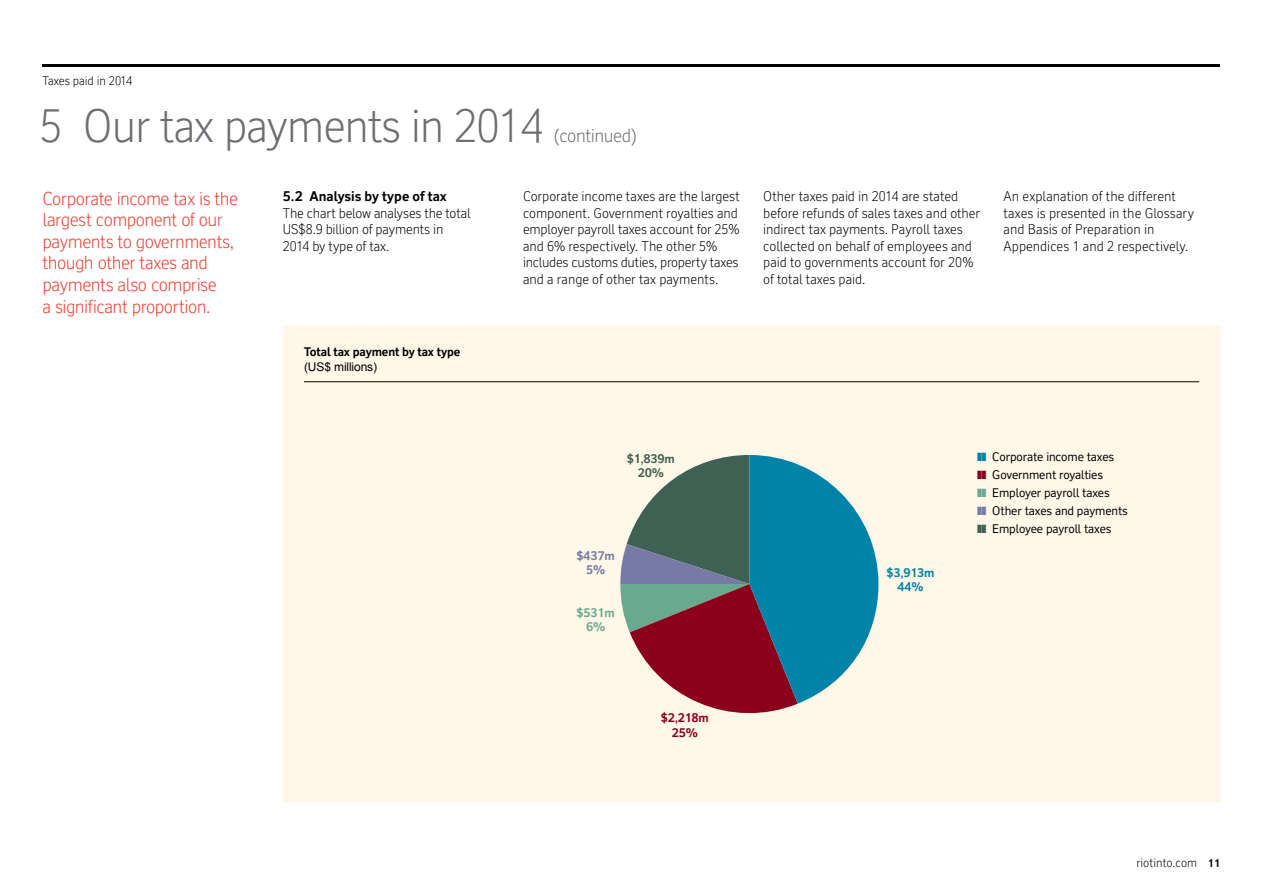
<style>
.page{position:relative;width:1263px;height:893px;background:#fff}
.page>*{position:absolute;margin:0;border:0;box-sizing:border-box;transform-origin:0 0}
.t1{font:300 45px "RT Vickerman";letter-spacing:-.025em;color:#6d6e71}
.t2{font:300 18px/21.6px "RT Vickerman";letter-spacing:-.03em;color:#ef3e30}
.t3{font:300 18px "RT Vickerman";letter-spacing:-.025em;color:#6d6e71}
.t4{font:300 13.5px/16.5px "RT Vickerman";letter-spacing:-.005em;color:#000}
.t5{font:700 13.5px "RT Vickerman";color:#000}
.t6{font:12px/18px "RT Vickerman";letter-spacing:-.01em;color:#000}
.t7{font:300 12px "RT Vickerman";letter-spacing:-.01em;color:#000}
.t8{font:700 12px "RT Vickerman";letter-spacing:-.01em;color:#000}
.t9{font:12px "Arial";letter-spacing:-.01em;color:#000}
.t10{font:700 12px/14.4px "RT Vickerman";letter-spacing:-.025em;color:#0083a8;text-align:center}
.t11{font:700 12px/14.4px "RT Vickerman";letter-spacing:-.025em;color:#8b001b;text-align:center}
.t12{font:700 12px/14.4px "RT Vickerman";letter-spacing:-.025em;color:#3e6153;text-align:center}
.t13{font:700 12px/14.4px "RT Vickerman";color:#69a98f;text-align:center}
.t14{font:700 12px/14.4px "RT Vickerman";color:#777aa4;text-align:center}
.s1{color:#0083a8}
.s2{color:#8b001b}
.s3{color:#69a98f}
.s4{color:#777aa4}
.s5{color:#3e6153}
.s6{font-weight:700;font-size:10.5px}
</style>
<div class="page">
<hr style="left:43px;top:64px;width:1177px;height:3px;background:#000">
<div style="left:283px;top:325px;width:937px;height:476px;background:#fff7e8"></div>
<hr style="left:304px;top:381px;width:895px;height:1px;background:#000">
<svg style="left:620px;top:455px;width:258px;height:259px"></svg>
<p class="t7" style="left:43px;top:73px;width:91px">Taxes paid in 2014</p>
<h1 class="t1" style="left:39px;top:99px;width:506px">5 Our tax payments in 2014</h1>
<h2 class="t3" style="left:554px;top:125px;width:85px">(continued)</h2>
<h2 class="t2" style="left:43px;top:187px;width:197px">Corporate income tax is the largest component of our payments to governments, though other taxes and payments also comprise<br>a significant proportion.</h2>
<p class="t5" style="left:283px;top:188px;width:166px">5.2 Analysis by type of tax</p>
<p class="t4" style="left:283px;top:205px;width:189px">The chart below analyses the total<br>US$8.9 billion of payments in<br>2014 by type of tax.</p>
<p class="t8" style="left:304px;top:344px;width:158px">Total tax payment by tax type</p>
<p class="t9" style="left:304px;top:359px;width:75px">(US$ millions)</p>
<p class="t4" style="left:523px;top:188px;width:218px">Corporate income taxes are the largest component. Government royalties and employer payroll taxes account for 25% and 6% respectively. The other 5% includes customs duties, property taxes and a range of other tax payments.</p>
<p class="t4" style="left:763px;top:188px;width:218px">Other taxes paid in 2014 are stated before refunds of sales taxes and other indirect tax payments. Payroll taxes collected on behalf of employees and paid to governments account for 20% of total taxes paid.</p>
<p class="t4" style="left:1003px;top:188px;width:192px">An explanation of the different taxes is presented in the Glossary and Basis of Preparation in<br>Appendices 1 and 2 respectively.</p>
<p class="t12" style="left:627px;top:451px;width:50px">$1,839m<br>20%</p>
<p class="t14" style="left:576px;top:548px;width:40px">$437m<br>5%</p>
<p class="t13" style="left:576px;top:605px;width:40px">$531m<br>6%</p>
<p class="t10" style="left:886px;top:565px;width:50px">$3,913m<br>44%</p>
<p class="t6" style="left:977px;top:448px;width:152px"><span class="s1">❚❚</span> Corporate income taxes<br><span class="s2">❚❚</span> Government royalties<br><span class="s3">❚❚</span> Employer payroll taxes<br><span class="s4">❚❚</span> Other taxes and payments <span class="s5">❚❚</span> Employee payroll taxes</p>
<p class="t11" style="left:661px;top:711px;width:50px">$2,218m<br>25%</p>
<p class="t7" style="left:1136px;top:856px;width:86px">riotinto.com <span class="s6">11</span></p>
</div>
